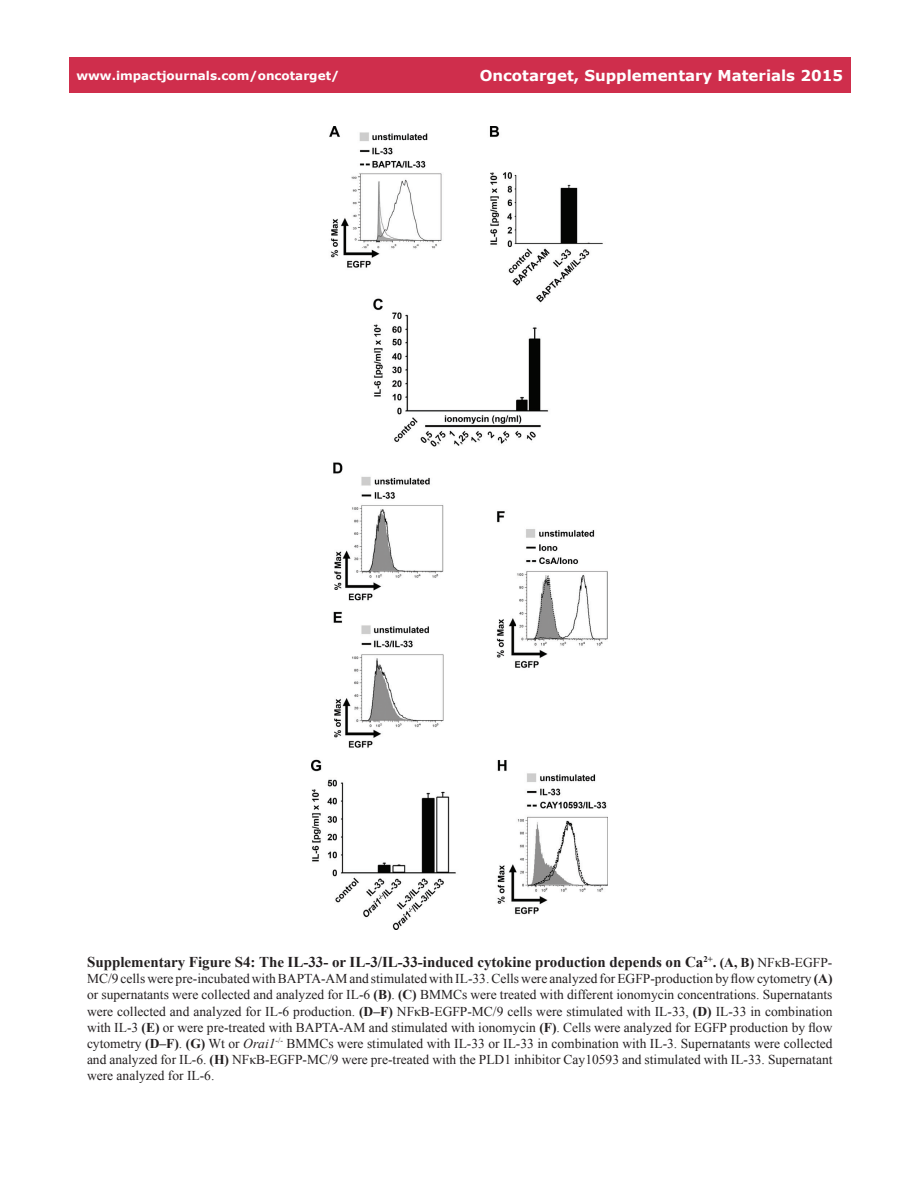
<style>
.page{position:relative;width:918px;height:1188px;background:#fff}
.page>*{position:absolute;margin:0;border:0;box-sizing:border-box;transform-origin:0 0}
.FigureText{font:700 15px "Times New Roman";color:#231f20}
.t1{font:700 15px "Verdana";color:#fff}
.FigureText-2{font:13.5px/16.2px "Times New Roman";color:#231f20;text-align:justify}
.t2{font:700 12px "Verdana";color:#fff}
.s1{font-size:13.5px}
.s2{font-weight:400;font-size:13.5px}
.s3{font-weight:700}
.s4{font-style:italic}
</style>
<div class="page">
<div style="left:69px;top:57px;width:781px;height:36px;background:#cf2e4c"></div>
<img style="left:312px;top:126px;width:296px;height:804px">
<p class="t2" style="left:76px;top:67px;width:264px">www.impactjournals.com/oncotarget/</p>
<p class="t1" style="left:480px;top:65px;width:365px">Oncotarget, Supplementary Materials 2015</p>
<p class="FigureText" style="left:87px;top:952px;width:747px">Supplementary Figure S4: The IL-33- or IL-3/IL-33-induced cytokine production depends on Ca<sup>2+</sup>. <span class="s1">(A, B)</span> <span class="s2">NFκB-EGFP-</span></p>
<p class="FigureText-2" style="left:87px;top:970px;width:747px">MC/9 cells were pre-incubated with BAPTA-AM and stimulated with IL-33. Cells were analyzed for EGFP-production by flow cytometry <span class="s3">(A) </span>or supernatants were collected and analyzed for IL-6 <span class="s3">(B)</span>. <span class="s3">(C)</span> BMMCs were treated with different ionomycin concentrations. Supernatants were collected and analyzed for IL-6 production. <span class="s3">(D–F)</span> NFκB-EGFP-MC/9 cells were stimulated with IL-33, <span class="s3">(D)</span> IL-33 in combination with IL-3 <span class="s3">(E)</span> or were pre-treated with BAPTA-AM and stimulated with ionomycin <span class="s3">(F)</span>. Cells were analyzed for EGFP production by flow cytometry <span class="s3">(D–F)</span>. <span class="s3">(G)</span> Wt or <span class="s4">Orai1</span><sup>-/-</sup> BMMCs were stimulated with IL-33 or IL-33 in combination with IL-3. Supernatants were collected and analyzed for IL-6. <span class="s3">(H)</span> NFκB-EGFP-MC/9 were pre-treated with the PLD1 inhibitor Cay10593 and stimulated with IL-33. Supernatant were analyzed for IL-6.</p>
</div>
